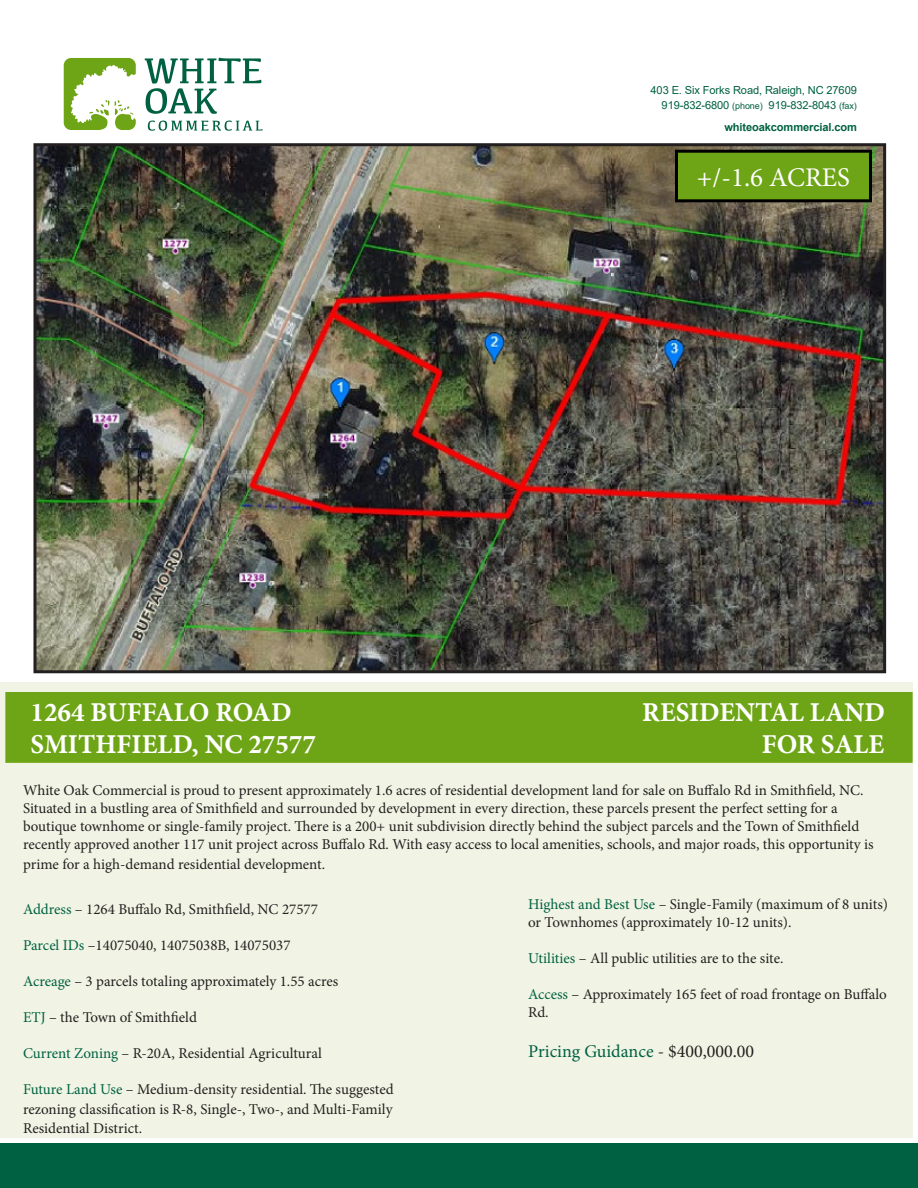
<style>
.page{position:relative;width:918px;height:1188px;background:#fff}
.page>*{position:absolute;margin:0;border:0;box-sizing:border-box;transform-origin:0 0}
.t1{font:700 27px "Minion Pro";color:#fff}
.t2{font:27px "Minion Pro";color:#fff}
.t3{font:18px "Minion Pro";color:#006142}
.t4{font:15px/18px "Minion Pro";color:#231f20}
.t5{font:11.1px "Arial";letter-spacing:-.01em;color:#006142}
.t6{font:700 11.1px "Arial";letter-spacing:-.01em;color:#006142}
.s1{font-size:9px}
.s2{color:#006142}
.s3{color:#231f20}
</style>
<div class="page">
<div style="left:0;top:683px;width:912px;height:455px;background:#f1f4e4"></div>
<svg style="left:64px;top:58px;width:72px;height:72px"></svg>
<svg style="left:145px;top:58px;width:116px;height:56px"></svg>
<svg style="left:148px;top:121px;width:115px;height:10px"></svg>
<div style="left:0;top:1144px;width:918px;height:44px;background:#006142"></div>
<div style="left:6px;top:692px;width:906px;height:71px;background:#6ea516"></div>
<div style="left:7px;top:694px;width:904px;height:67px;border:1px solid #6ea516"></div>
<img style="left:37px;top:147px;width:845px;height:522px">
<div style="left:33px;top:143px;width:853px;height:530px;border:3px solid #231f20"></div>
<div style="left:676px;top:151px;width:195px;height:50px;background:#6ea516"></div>
<div style="left:675px;top:150px;width:197px;height:52px;border:3px solid #000"></div>
<p class="t5" style="left:651px;top:82px;width:208px">403 E. Six Forks Road, Raleigh, NC 27609</p>
<p class="t5" style="left:662px;top:97px;width:197px">919-832-6800 <span class="s1">(phone)</span> 919-832-8043 <span class="s1">(fax)</span></p>
<p class="t6" style="left:724px;top:119px;width:134px">whiteoakcommercial.com</p>
<p class="t2" style="left:697px;top:159px;width:155px">+/-1.6 ACRES</p>
<p class="t1" style="left:31px;top:693px;width:262px">1264 BUFFALO ROAD</p>
<p class="t1" style="left:642px;top:693px;width:244px">RESIDENTAL LAND</p>
<p class="t1" style="left:31px;top:726px;width:287px">SMITHFIELD, NC 27577</p>
<p class="t1" style="left:762px;top:726px;width:124px">FOR SALE</p>
<p class="t4" style="left:23px;top:781px;width:852px">White Oak Commercial is proud to present approximately 1.6 acres of residential development land for sale on Buffalo Rd in Smithfield, NC.<br>Situated in a bustling area of Smithfield and surrounded by development in every direction, these parcels present the perfect setting for a boutique townhome or single-family project. There is a 200+ unit subdivision directly behind the subject parcels and the Town of Smithfield recently approved another 117 unit project across Buffalo Rd. With easy access to local amenities, schools, and major roads, this opportunity is</p>
<p class="t4" style="left:23px;top:855px;width:304px">prime for a high-demand residential development.</p>
<p class="t4" style="left:23px;top:900px;width:296px"><span class="s2">Address</span> – 1264 Buffalo Rd, Smithfield, NC 27577</p>
<p class="t4" style="left:23px;top:936px;width:269px"><span class="s2">Parcel IDs</span> –14075040, 14075038B, 14075037</p>
<p class="t4" style="left:23px;top:972px;width:317px"><span class="s2">Acreage</span> – 3 parcels totaling approximately 1.55 acres</p>
<p class="t4" style="left:23px;top:1008px;width:175px"><span class="s2">ETJ</span> – the Town of Smithfield</p>
<p class="t4" style="left:23px;top:1044px;width:300px"><span class="s2">Current Zoning</span> – R-20A, Residential Agricultural</p>
<p class="t4" style="left:23px;top:1080px;width:372px"><span class="s2">Future Land Use</span> – Medium-density residential. The suggested</p>
<p class="t4" style="left:23px;top:1100px;width:371px">rezoning classification is R-8, Single-, Two-, and Multi-Family</p>
<p class="t4" style="left:23px;top:1120px;width:121px">Residential District.</p>
<p class="t4" style="left:528px;top:895px;width:361px"><span class="s2">Highest and Best Use</span> – Single-Family (maximum of 8 units)</p>
<p class="t4" style="left:528px;top:913px;width:265px">or Townhomes (approximately 10-12 units).</p>
<p class="t4" style="left:528px;top:949px;width:257px"><span class="s2">Utilities</span> – All public utilities are to the site.</p>
<p class="t4" style="left:528px;top:985px;width:360px"><span class="s2">Access</span> – Approximately 165 feet of road frontage on Buffalo<br>Rd.</p>
<p class="t3" style="left:528px;top:1039px;width:228px">Pricing Guidance <span class="s3">- $400,000.00</span></p>
</div>
